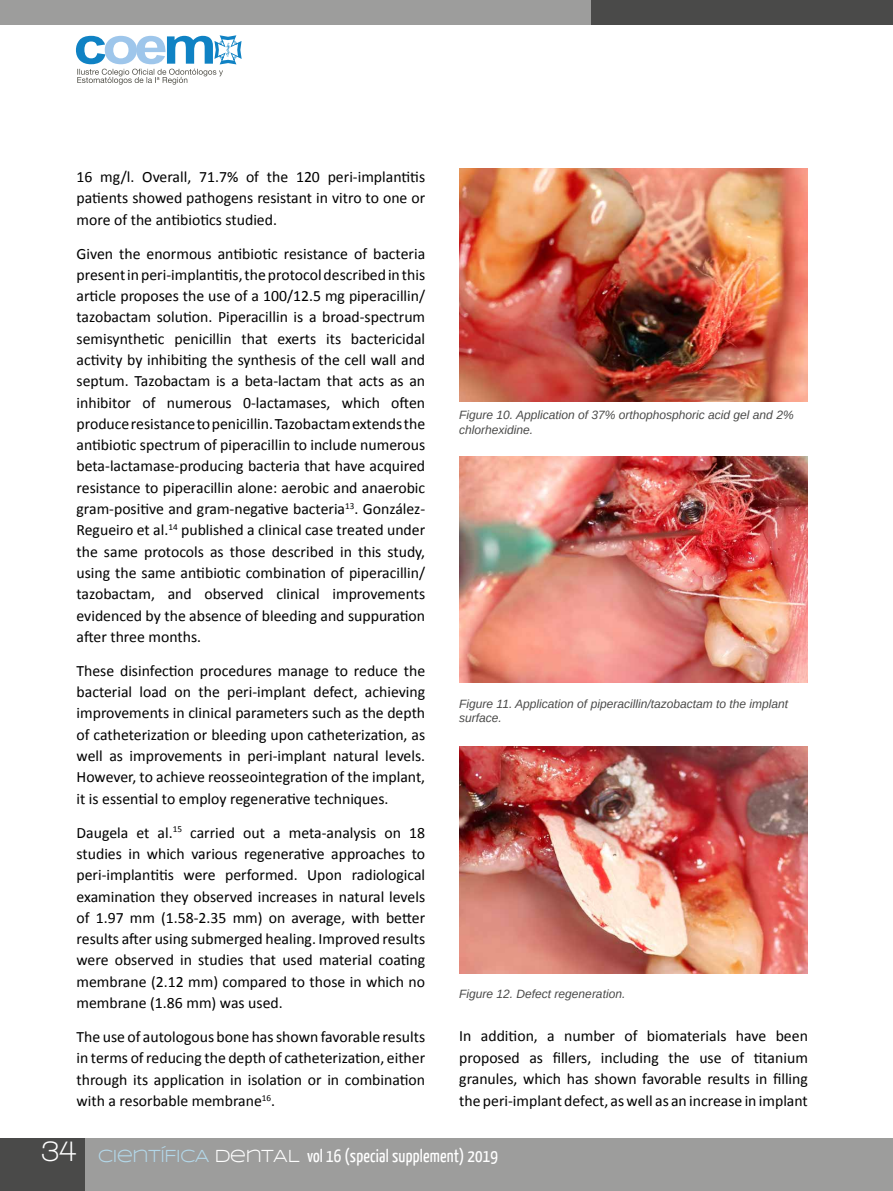
<style>
.page{position:relative;width:893px;height:1191px;background:#fff}
.page>*{position:absolute;margin:0;border:0;box-sizing:border-box;transform-origin:0 0}
.t1{font:18px "Yanone Kaffeesatz";letter-spacing:.01em;color:#fff}
.t2{font:15.75px/21.3px "Calibri";color:#000;text-align:justify}
.t3{font:italic 12px/14.4px "Arimo";color:#4a4a49}
.s1{font-family:"Walkway";font-weight:700;font-size:30px}
.s2{font-family:"Syncopate";color:#b3d8ea}
.s3{font-family:"Syncopate"}
</style>
<div class="page">
<div style="left:0;top:1138px;width:893px;height:53px;background:#9d9d9c"></div>
<div style="left:0;top:1138px;width:85px;height:53px;background:#4a4a49"></div>
<div style="left:0;top:0;width:893px;height:25px;background:#9d9d9c"></div>
<div style="left:591px;top:0;width:302px;height:25px;background:#4a4a49"></div>
<svg style="left:76px;top:35px;width:166px;height:50px"></svg>
<img style="left:459px;top:457px;width:349px;height:226px">
<img style="left:459px;top:168px;width:349px;height:234px">
<img style="left:459px;top:746px;width:349px;height:227px">
<p class="t2" style="left:77px;top:166px;width:350px">16 mg/l. Overall, 71.7% of the 120 peri-implantitis patients showed pathogens resistant in vitro to one or more of the antibiotics studied.</p>
<p class="t2" style="left:77px;top:243px;width:350px">Given the enormous antibiotic resistance of bacteria present in peri-implantitis, the protocol described in this article proposes the use of a 100/12.5 mg piperacillin/ tazobactam solution. Piperacillin is a broad-spectrum semisynthetic penicillin that exerts its bactericidal activity by inhibiting the synthesis of the cell wall and septum. Tazobactam is a beta-lactam that acts as an inhibitor of numerous 0-lactamases, which often produce resistance to penicillin. Tazobactam extends the antibiotic spectrum of piperacillin to include numerous beta-lactamase-producing bacteria that have acquired resistance to piperacillin alone: aerobic and anaerobic gram-positive and gram-negative bacteria<sup>13</sup>. González-Regueiro et al.<sup>14</sup> published a clinical case treated under the same protocols as those described in this study, using the same antibiotic combination of piperacillin/ tazobactam, and observed clinical improvements evidenced by the absence of bleeding and suppuration after three months.</p>
<p class="t2" style="left:77px;top:660px;width:350px">These disinfection procedures manage to reduce the bacterial load on the peri-implant defect, achieving improvements in clinical parameters such as the depth of catheterization or bleeding upon catheterization, as well as improvements in peri-implant natural levels.<br>However, to achieve reosseointegration of the implant, it is essential to employ regenerative techniques.</p>
<p class="t2" style="left:77px;top:822px;width:350px">Daugela et al.<sup>15</sup> carried out a meta-analysis on 18 studies in which various regenerative approaches to peri-implantitis were performed. Upon radiological examination they observed increases in natural levels of 1.97 mm (1.58-2.35 mm) on average, with better results after using submerged healing. Improved results were observed in studies that used material coating membrane (2.12 mm) compared to those in which no membrane (1.86 mm) was used.</p>
<p class="t2" style="left:77px;top:1026px;width:350px">The use of autologous bone has shown favorable results in terms of reducing the depth of catheterization, either through its application in isolation or in combination with a resorbable membrane<sup>16</sup>.</p>
<p class="t2" style="left:459px;top:1025px;width:350px">In addition, a number of biomaterials have been proposed as fillers, including the use of titanium granules, which has shown favorable results in filling the peri-implant defect, as well as an increase in implant</p>
<p class="t3" style="left:459px;top:408px;width:336px">Figure 10. Application of 37% orthophosphoric acid gel and 2% chlorhexidine.</p>
<p class="t3" style="left:459px;top:696px;width:330px">Figure 11. Application of piperacillin/tazobactam to the implant surface.</p>
<p class="t3" style="left:459px;top:986px;width:168px">Figure 12. Defect regeneration.</p>
<p class="t1" style="left:41px;top:1144px;width:458px"><span class="s1">34</span> <span class="s2">CIENTÍFICA</span> <span class="s3">DENTAL</span> vol 16 (special supplement) 2019</p>
</div>
